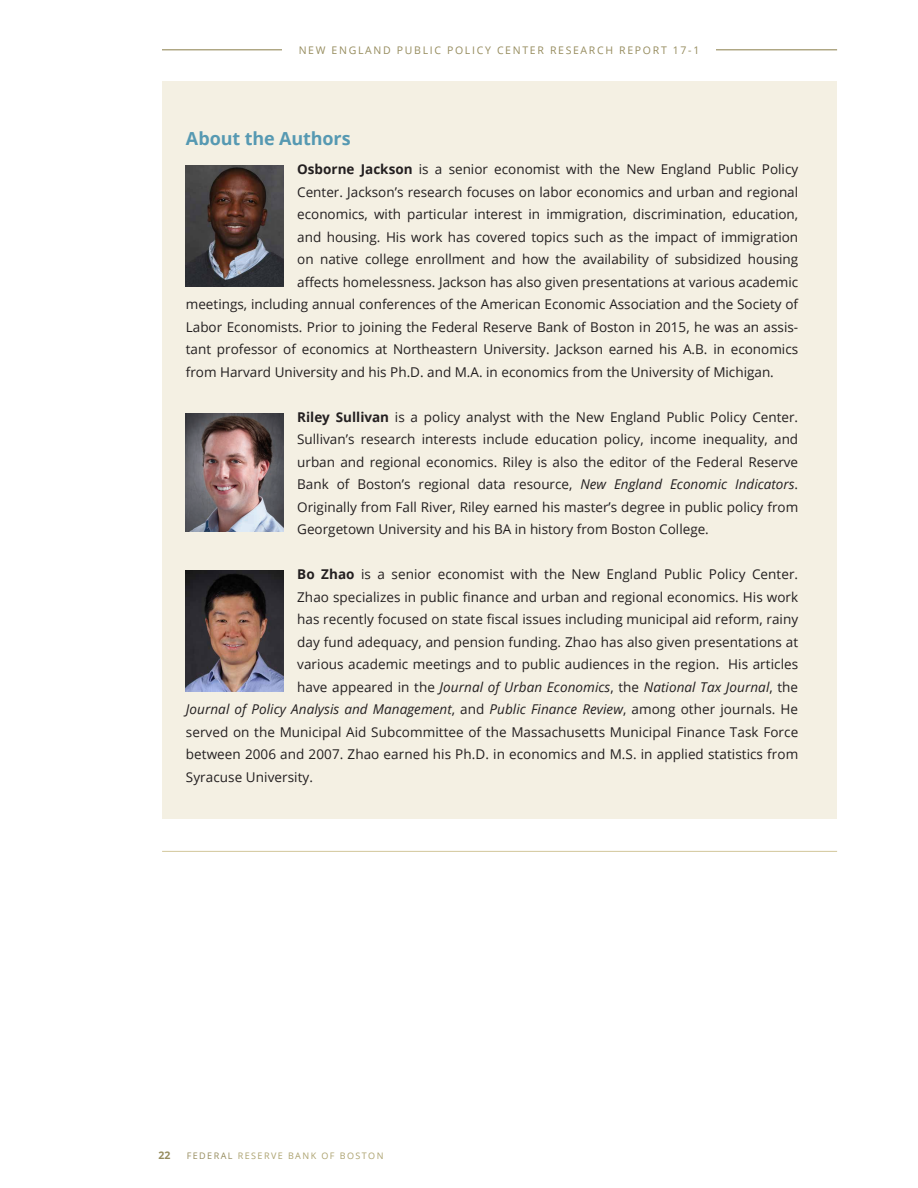
<style>
.page{position:relative;width:918px;height:1188px;background:#fff}
.page>*{position:absolute;margin:0;border:0;box-sizing:border-box;transform-origin:0 0}
.HEADER_A{font:700 18px "Open Sans";letter-spacing:-.01em;color:#5699b2}
.BODY_no_indents{font:13.5px/22.5px "Open Sans";color:#231f20;text-align:justify}
.BODY_no_indents-2{font:italic 13.5px "Open Sans";letter-spacing:.005em;color:#231f20}
.t1{font:10.5px "Open Sans";letter-spacing:.16em;color:#968c5e}
.t2{font:700 10.5px "Open Sans";letter-spacing:.16em;color:#aca26f}
.t3{font:700 10.5px "Open Sans";color:#968c5e}
.t4{font:9px "Open Sans";letter-spacing:.16em;color:#aca26f}
.s1{font-weight:700}
.s2{font-style:italic}
.s3{font-style:normal}
.s4{color:#968c5e}
</style>
<div class="page">
<hr style="left:162px;top:49px;width:675px;height:1px;background:#968c5e">
<div style="left:282px;top:38px;width:434px;height:23px;background:#fff"></div>
<div style="left:162px;top:81px;width:675px;height:738px;background:#f4f0e3"></div>
<hr style="left:162px;top:851px;width:675px;height:1px;background:#d7cca5">
<img style="left:186px;top:570px;width:98px;height:122px">
<img style="left:186px;top:165px;width:98px;height:122px">
<img style="left:186px;top:413px;width:98px;height:118px">
<p class="t1" style="left:299px;top:43px;width:402px">NEW ENGLAND PUBLIC POLICY CENTER RESEARCH REPORT 17-1</p>
<p class="t2" style="left:292px;top:43px;width:141px">NEW ENGLAND PUBLI</p>
<p class="t2" style="left:498px;top:43px;width:209px">CENTER RESEARCH REPORT 15-3</p>
<p class="HEADER_A" style="left:186px;top:126px;width:166px">About the Authors</p>
<p class="BODY_no_indents" style="left:297px;top:158px;width:503px"><span class="s1">Osborne Jackson</span> is a senior economist with the New England Public Policy</p>
<p class="BODY_no_indents" style="left:297px;top:180px;width:503px">Center. Jackson’s research focuses on labor economics and urban and regional</p>
<p class="BODY_no_indents" style="left:297px;top:203px;width:503px">economics, with particular interest in immigration, discrimination, education,</p>
<p class="BODY_no_indents" style="left:297px;top:225px;width:503px">and housing. His work has covered topics such as the impact of immigration</p>
<p class="BODY_no_indents" style="left:297px;top:248px;width:503px">on native college enrollment and how the availability of subsidized housing</p>
<p class="BODY_no_indents" style="left:297px;top:270px;width:503px">affects homelessness. Jackson has also given presentations at various academic</p>
<p class="BODY_no_indents" style="left:186px;top:293px;width:614px">meetings, including annual conferences of the American Economic Association and the Society of</p>
<p class="BODY_no_indents" style="left:186px;top:315px;width:614px">Labor Economists. Prior to joining the Federal Reserve Bank of Boston in 2015, he was an assis-</p>
<p class="BODY_no_indents" style="left:186px;top:338px;width:614px">tant professor of economics at Northeastern University. Jackson earned his A.B. in economics</p>
<p class="BODY_no_indents" style="left:186px;top:360px;width:590px">from Harvard University and his Ph.D. and M.A. in economics from the University of Michigan.</p>
<p class="BODY_no_indents" style="left:297px;top:405px;width:503px"><span class="s1">Riley Sullivan</span> is a policy analyst with the New England Public Policy Center.<br>Sullivan’s research interests include education policy, income inequality, and urban and regional economics. Riley is also the editor of the Federal Reserve Bank of Boston’s regional data resource, <span class="s2">New England Economic Indicators</span>.<br>Originally from Fall River, Riley earned his master’s degree in public policy from Georgetown University and his BA in history from Boston College.</p>
<p class="BODY_no_indents" style="left:297px;top:563px;width:503px"><span class="s1">Bo Zhao</span> is a senior economist with the New England Public Policy Center.</p>
<p class="BODY_no_indents" style="left:297px;top:585px;width:503px">Zhao specializes in public finance and urban and regional economics. His work</p>
<p class="BODY_no_indents" style="left:297px;top:608px;width:503px">has recently focused on state fiscal issues including municipal aid reform, rainy</p>
<p class="BODY_no_indents" style="left:297px;top:630px;width:503px">day fund adequacy, and pension funding. Zhao has also given presentations at</p>
<p class="BODY_no_indents" style="left:297px;top:653px;width:503px">various academic meetings and to public audiences in the region. His articles</p>
<p class="BODY_no_indents-2" style="left:297px;top:678px;width:503px"><span class="s3">have appeared in the</span> Journal of Urban Economics<span class="s3">, the</span> National Tax Journal<span class="s3">, the</span></p>
<p class="BODY_no_indents-2" style="left:186px;top:700px;width:614px">Journal of Policy Analysis and Management<span class="s3">, and</span> Public Finance Review<span class="s3">, among other journals. He</span></p>
<p class="BODY_no_indents" style="left:186px;top:720px;width:614px">served on the Municipal Aid Subcommittee of the Massachusetts Municipal Finance Task Force</p>
<p class="BODY_no_indents" style="left:186px;top:743px;width:614px">between 2006 and 2007. Zhao earned his Ph.D. in economics and M.S. in applied statistics from</p>
<p class="BODY_no_indents" style="left:186px;top:765px;width:129px">Syracuse University.</p>
<p class="t3" style="left:158px;top:1147px;width:13px">22</p>
<p class="t4" style="left:187px;top:1149px;width:198px"><span class="s4">FEDERAL</span> RESERVE BANK OF BOSTON</p>
</div>
